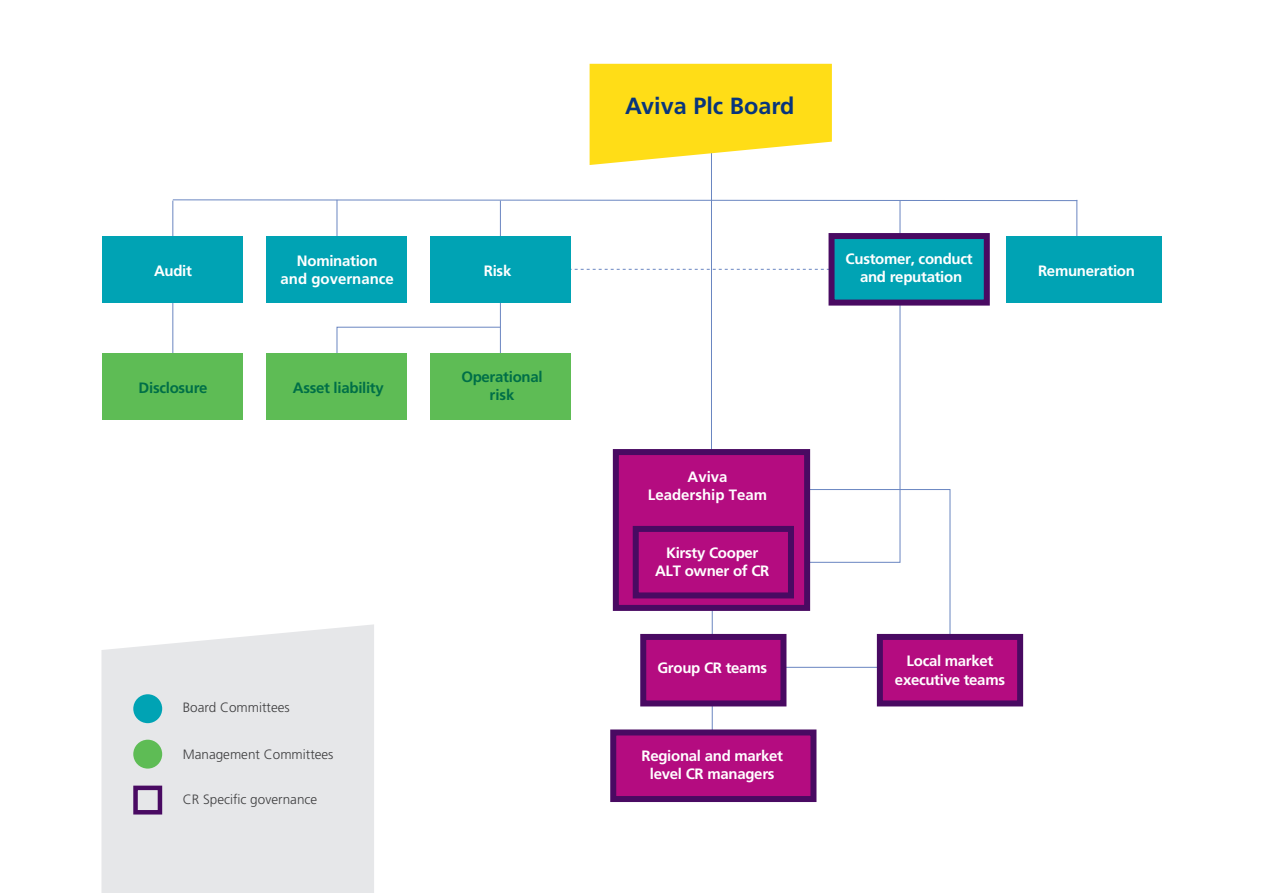
<style>
.page{position:relative;width:1263px;height:893px;background:#fff}
.page>*{position:absolute;margin:0;border:0;box-sizing:border-box;transform-origin:0 0}
.t1{font:700 23.4px "Frutiger LT Std";color:#08357c}
.t2{font:700 15px/18px "Frutiger LT Std";letter-spacing:-.02em;color:#fff;text-align:center}
.t3{font:700 15px/18px "Frutiger LT Std";color:#fff;text-align:center}
.t4{font:700 15px/18px "Frutiger LT Std";letter-spacing:-.02em;color:#006f47;text-align:center}
.t5{font:300 13.5px "Frutiger LT Std";color:#3e3e3f}
</style>
<div class="page">
<hr style="left:777px;top:667px;width:109px;height:1px;background:#6a86c1">
<svg style="left:336px;top:326px;width:164px;height:39px"></svg>
<hr style="left:711px;top:142px;width:1px;height:329px;background:#6a86c1">
<svg style="left:571px;top:269px;width:257px;height:1px"></svg>
<svg style="left:790px;top:306px;width:161px;height:395px"></svg>
<hr style="left:712px;top:590px;width:1px;height:191px;background:#6a86c1">
<svg style="left:172px;top:199px;width:906px;height:2px;background:#b4c2df"></svg>
<hr style="left:172px;top:201px;width:1px;height:163px;background:#6a86c1">
<hr style="left:337px;top:200px;width:1px;height:47px;background:#6a86c1">
<hr style="left:500px;top:201px;width:1px;height:171px;background:#6a86c1">
<hr style="left:900px;top:201px;width:1px;height:34px;background:#6a86c1">
<hr style="left:1076px;top:200px;width:1px;height:52px;background:#6a86c1">
<div style="left:101px;top:624px;width:273px;height:269px;background:#e6e7e9"></div>
<div style="left:642px;top:637px;width:140px;height:66px;background:#b40c80"></div>
<div style="left:640px;top:634px;width:146px;height:72px;border:6px solid #490a62"></div>
<div style="left:133px;top:786px;width:29px;height:28px;border:4px solid #490a62"></div>
<div style="left:828px;top:233px;width:162px;height:73px;background:#00a3b4;border:6px solid #490a62"></div>
<svg style="left:590px;top:64px;width:242px;height:101px;background:#fee031"></svg>
<div style="left:266px;top:236px;width:141px;height:67px;background:#00a3b4"></div>
<div style="left:102px;top:236px;width:141px;height:67px;background:#00a3b4"></div>
<div style="left:431px;top:236px;width:140px;height:67px;background:#00a3b4"></div>
<div style="left:1006px;top:236px;width:155px;height:67px;background:#00a3b4"></div>
<div style="left:613px;top:449px;width:197px;height:162px;background:#b40c80;border:6px solid #490a62"></div>
<div style="left:133px;top:740px;width:29px;height:29px;background:#5ebc55;border-radius:50%"></div>
<div style="left:133px;top:694px;width:29px;height:29px;background:#00a3b4;border-radius:50%"></div>
<div style="left:266px;top:353px;width:141px;height:66px;background:#5ebc55"></div>
<div style="left:102px;top:353px;width:141px;height:66px;background:#5ebc55"></div>
<div style="left:431px;top:353px;width:140px;height:66px;background:#5ebc55"></div>
<div style="left:880px;top:637px;width:140px;height:66px;background:#b40c80"></div>
<div style="left:633px;top:526px;width:161px;height:72px;border:6px solid #490a62"></div>
<div style="left:877px;top:634px;width:146px;height:72px;border:6px solid #490a62"></div>
<div style="left:612px;top:732px;width:200px;height:67px;background:#b40c80"></div>
<div style="left:610px;top:729px;width:206px;height:73px;border:6px solid #490a62"></div>
<p class="t2" style="left:154px;top:262px;width:40px">Audit</p>
<p class="t3" style="left:281px;top:251px;width:115px">Nomination<br>and governance</p>
<h1 class="t1" style="left:625px;top:92px;width:171px">Aviva Plc Board</h1>
<p class="t2" style="left:846px;top:249px;width:129px">Customer, conduct and reputation</p>
<p class="t2" style="left:484px;top:262px;width:29px">Risk</p>
<p class="t2" style="left:1038px;top:262px;width:98px">Remuneration</p>
<p class="t4" style="left:139px;top:379px;width:70px">Disclosure</p>
<p class="t4" style="left:293px;top:379px;width:93px">Asset liability</p>
<p class="t4" style="left:461px;top:368px;width:83px">Operational risk</p>
<p class="t5" style="left:183px;top:700px;width:109px">Board Committees</p>
<p class="t5" style="left:183px;top:746px;width:152px">Management Committees</p>
<p class="t5" style="left:183px;top:792px;width:136px">CR Specific governance</p>
<p class="t3" style="left:648px;top:468px;width:121px">Aviva<br>Leadership Team</p>
<p class="t2" style="left:655px;top:544px;width:116px">Kirsty Cooper<br>ALT owner of CR</p>
<p class="t2" style="left:657px;top:659px;width:111px">Group CR teams</p>
<p class="t2" style="left:641px;top:747px;width:143px">Regional and market level CR managers</p>
<p class="t2" style="left:895px;top:652px;width:112px">Local market executive teams</p>
</div>
